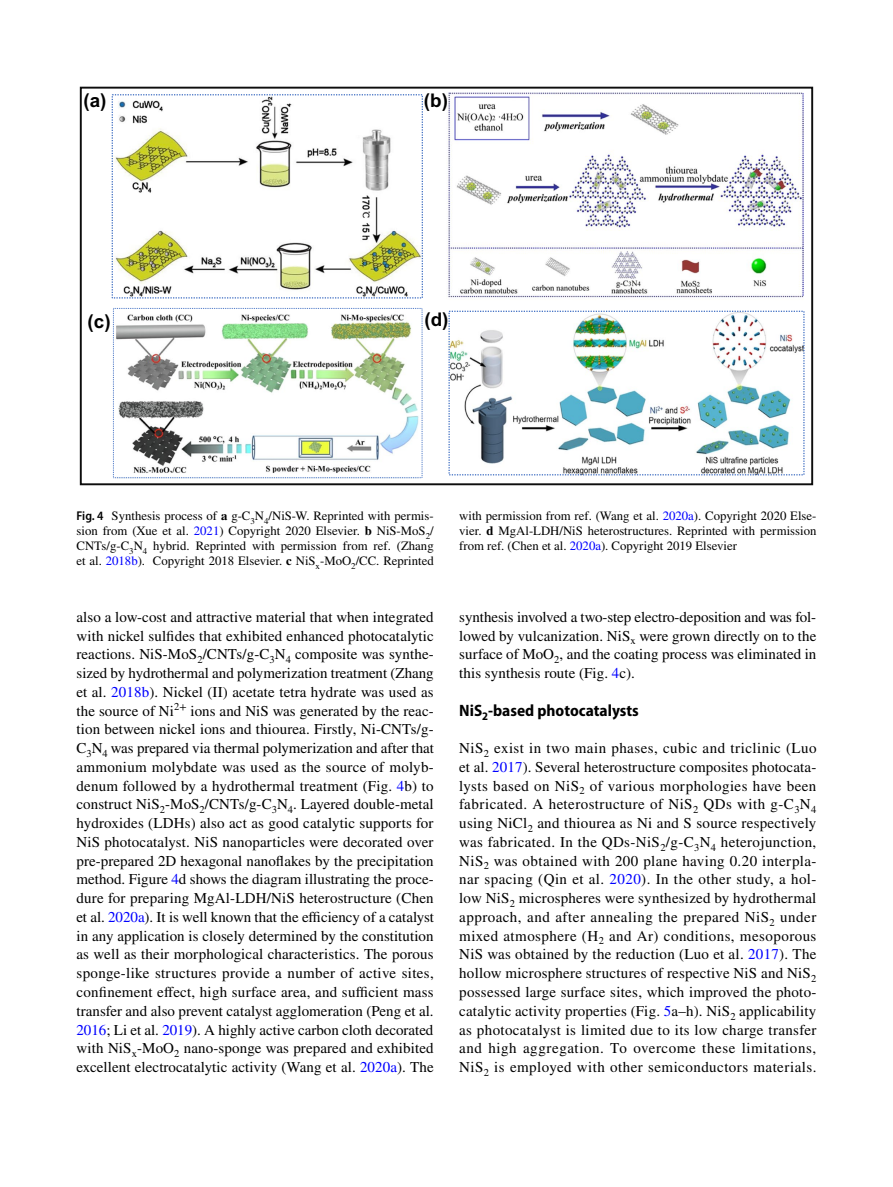
<style>
.page{position:relative;width:893px;height:1187px;background:#fff}
.page>*{position:absolute;margin:0;border:0;box-sizing:border-box;transform-origin:0 0}
.t1{font:18.75px "Arial Bold MT2";color:#000}
.t2{font:700 semi-condensed 16.5px "Myriad Pro";color:#000}
.t3{font:15px/18.8px "STIX";letter-spacing:.005em;color:#000;text-align:justify}
.t4{font:12.75px/15px "STIX";color:#000;text-align:justify}
.s1{font-family:"Myriad Pro";font-weight:600;font-stretch:semi-condensed}
.s2{font-weight:700}
.s3{color:#00f}
</style>
<div class="page">
<img style="left:113px;top:93px;width:690px;height:385px">
<div style="left:80px;top:87px;width:733px;height:398px;border:2px solid #0d0d0d"></div>
<p class="t1" style="left:83px;top:87px;width:25px">(a)</p>
<p class="t1" style="left:424px;top:87px;width:26px">(b)</p>
<p class="t1" style="left:88px;top:308px;width:25px">(c)</p>
<p class="t1" style="left:424px;top:306px;width:26px">(d)</p>
<p class="t4" style="left:77px;top:509px;width:359px"><span class="s1">Fig. 4</span> Synthesis process of <span class="s2">a</span> g-C<sub>3</sub>N<sub>4</sub>/NiS-W. Reprinted with permis&shy;sion from (Xue et al. <span class="s3">2021</span>) Copyright 2020 Elsevier. <span class="s2">b</span> NiS-MoS<sub>2</sub>/ CNTs/g-C<sub>3</sub>N<sub>4</sub> hybrid. Reprinted with permission from ref. (Zhang et al. <span class="s3">2018b</span>). Copyright 2018 Elsevier. <span class="s2">c</span> NiS<sub>x</sub>-MoO<sub>2</sub>/CC. Reprinted</p>
<p class="t4" style="left:459px;top:509px;width:359px">with permission from ref. (Wang et al. <span class="s3">2020a</span>). Copyright 2020 Else&shy;vier. <span class="s2">d</span> MgAl-LDH/NiS heterostructures. Reprinted with permission from ref. (Chen et al. <span class="s3">2020a</span>). Copyright 2019 Elsevier</p>
<p class="t3" style="left:77px;top:608px;width:359px">also a low-cost and attractive material that when integrated with nickel sulfides that exhibited enhanced photocatalytic reactions. NiS-MoS<sub>2</sub>/CNTs/g-C<sub>3</sub>N<sub>4</sub> composite was synthe&shy;sized by hydrothermal and polymerization treatment (Zhang et al. <span class="s3">2018b</span>). Nickel (II) acetate tetra hydrate was used as the source of Ni<sup>2+</sup> ions and NiS was generated by the reac&shy;tion between nickel ions and thiourea. Firstly, Ni-CNTs/g-C<sub>3</sub>N<sub>4</sub> was prepared via thermal polymerization and after that ammonium molybdate was used as the source of molyb&shy;denum followed by a hydrothermal treatment (Fig. <span class="s3">4</span>b) to construct NiS<sub>2</sub>-MoS<sub>2</sub>/CNTs/g-C<sub>3</sub>N<sub>4</sub>. Layered double-metal hydroxides (LDHs) also act as good catalytic supports for NiS photocatalyst. NiS nanoparticles were decorated over pre-prepared 2D hexagonal nanoflakes by the precipitation method. Figure <span class="s3">4</span>d shows the diagram illustrating the proce&shy;dure for preparing MgAl-LDH/NiS heterostructure (Chen et al. <span class="s3">2020a</span>). It is well known that the efficiency of a catalyst in any application is closely determined by the constitution as well as their morphological characteristics. The porous sponge-like structures provide a number of active sites, confinement effect, high surface area, and sufficient mass transfer and also prevent catalyst agglomeration (Peng et al.<br><span class="s3">2016</span>; Li et al. <span class="s3">2019</span>). A highly active carbon cloth decorated with NiS<sub>x</sub>-MoO<sub>2</sub> nano-sponge was prepared and exhibited excellent electrocatalytic activity (Wang et al. <span class="s3">2020a</span>). The</p>
<p class="t3" style="left:459px;top:608px;width:359px">synthesis involved a two-step electro-deposition and was fol&shy;lowed by vulcanization. NiS<sub>x</sub> were grown directly on to the surface of MoO<sub>2</sub>, and the coating process was eliminated in this synthesis route (Fig. <span class="s3">4</span>c).</p>
<p class="t2" style="left:459px;top:700px;width:181px">NiS<sub>2</sub>‑based photocatalysts</p>
<p class="t3" style="left:459px;top:739px;width:359px">NiS<sub>2</sub> exist in two main phases, cubic and triclinic (Luo et al. <span class="s3">2017</span>). Several heterostructure composites photocata&shy;lysts based on NiS<sub>2</sub> of various morphologies have been fabricated. A heterostructure of NiS<sub>2</sub> QDs with g-C<sub>3</sub>N<sub>4 </sub>using NiCl<sub>2</sub> and thiourea as Ni and S source respectively was fabricated. In the QDs-NiS<sub>2</sub>/g-C<sub>3</sub>N<sub>4</sub> heterojunction, NiS<sub>2</sub> was obtained with 200 plane having 0.20 interpla&shy;nar spacing (Qin et al. <span class="s3">2020</span>). In the other study, a hol&shy;low NiS<sub>2</sub> microspheres were synthesized by hydrothermal approach, and after annealing the prepared NiS<sub>2</sub> under mixed atmosphere (H<sub>2</sub> and Ar) conditions, mesoporous NiS was obtained by the reduction (Luo et al. <span class="s3">2017</span>). The hollow microsphere structures of respective NiS and NiS<sub>2 </sub>possessed large surface sites, which improved the photo&shy;catalytic activity properties (Fig. <span class="s3">5</span>a–h). NiS<sub>2</sub> applicability as photocatalyst is limited due to its low charge transfer and high aggregation. To overcome these limitations, NiS<sub>2</sub> is employed with other semiconductors materials.</p>
</div>
